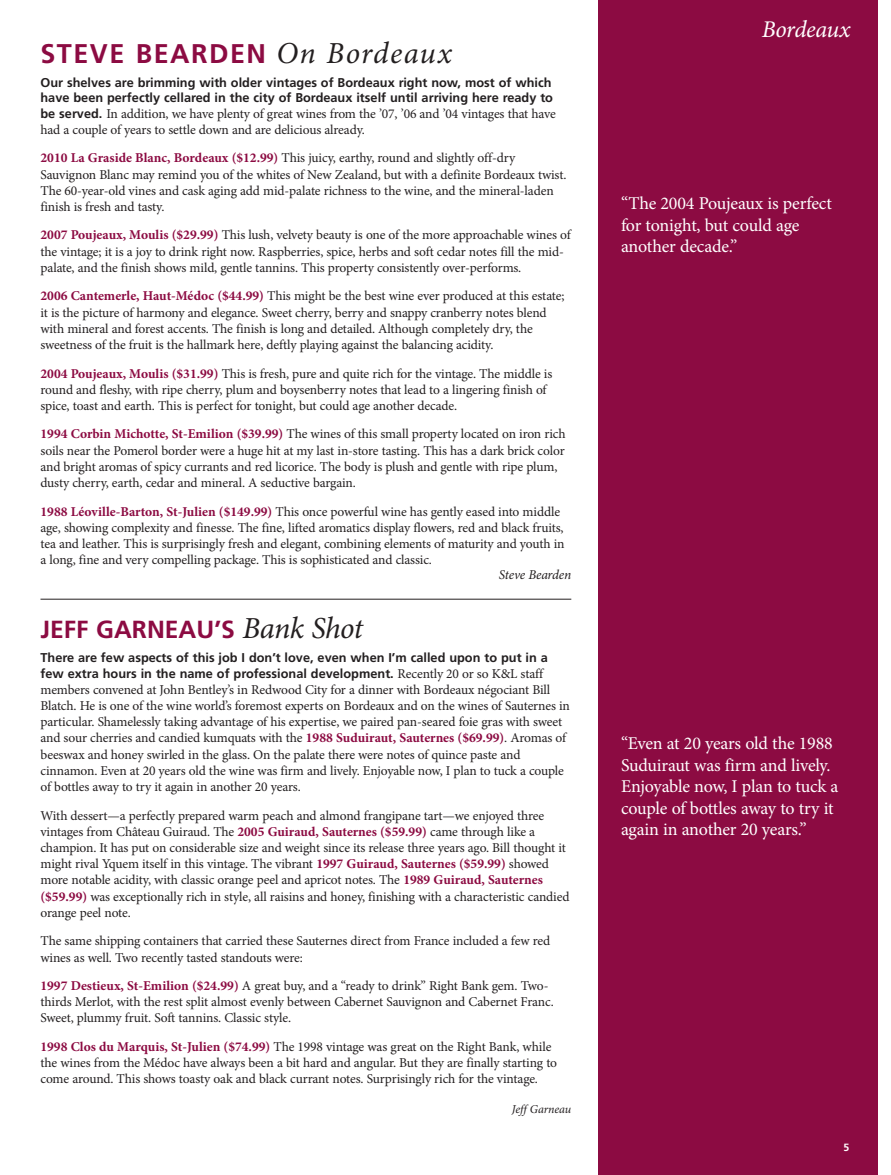
<style>
.page{position:relative;width:891px;height:1175px;background:#fff}
.page>*{position:absolute;margin:0;border:0;box-sizing:border-box;transform-origin:0 0}
.t1{font:700 27px "Frutiger LT Std";letter-spacing:.055em;color:#8c0b42}
.t2{font:700 24.75px "Frutiger LT Std";color:#8c0b42}
.t3{font:italic 24px "Minion Pro";letter-spacing:-.015em;color:#fff}
.t4{font:18px/21.6px "Minion Pro";letter-spacing:-.015em;color:#fff}
.t5{font:13.5px/16.2px "Minion Pro";letter-spacing:-.01em;color:#231f20}
.t6{font:italic 13.5px "Minion Pro";letter-spacing:-.015em;color:#231f20}
.t7{font:700 12.75px/15.3px "Frutiger LT Std";color:#231f20}
.t8{font:italic 12px "Minion Pro";letter-spacing:-.005em;color:#231f20}
.t9{font:700 10.5px "Frutiger LT Std";color:#fff}
.s1{font-family:"Minion Pro";font-weight:400;font-style:italic;font-size:30.6px;color:#231f20}
.s2{font-family:"Frutiger LT Std";font-weight:700;font-size:12.75px}
.s3{font-weight:700;color:#8c0b42}
.s4{font-family:"Minion Pro";font-weight:400;font-size:13.5px}
</style>
<div class="page">
<div style="left:598px;top:0;width:280px;height:1174px;background:#8c0b42"></div>
<hr style="left:40px;top:599px;width:531px;height:1px;background:#231f20">
<h1 class="t1" style="left:40px;top:42px;width:413px">STEVE BEARDEN <span class="s1">On Bordeaux</span></h1>
<p class="t7" style="left:40px;top:76px;width:514px">Our shelves are brimming with older vintages of Bordeaux right now, most of which have been perfectly cellared in the city of Bordeaux itself until arriving here ready to</p>
<p class="t5" style="left:40px;top:106px;width:517px"><span class="s2">be served.</span> In addition, we have plenty of great wines from the ’07, ’06 and ’04 vintages that have had a couple of years to settle down and are delicious already.</p>
<p class="t5" style="left:41px;top:151px;width:527px"><span class="s3">2010 La Graside Blanc, Bordeaux ($12.99)</span> This juicy, earthy, round and slightly off-dry Sauvignon Blanc may remind you of the whites of New Zealand, but with a definite Bordeaux twist.<br>The 60-year-old vines and cask aging add mid-palate richness to the wine, and the mineral-laden finish is fresh and tasty.</p>
<p class="t5" style="left:41px;top:228px;width:532px"><span class="s3">2007 Poujeaux, Moulis ($29.99)</span> This lush, velvety beauty is one of the more approachable wines of the vintage; it is a joy to drink right now. Raspberries, spice, herbs and soft cedar notes fill the mid&shy;palate, and the finish shows mild, gentle tannins. This property consistently over-performs.</p>
<p class="t5" style="left:41px;top:289px;width:526px"><span class="s3">2006 Cantemerle, Haut-Médoc ($44.99)</span> This might be the best wine ever produced at this estate; it is the picture of harmony and elegance. Sweet cherry, berry and snappy cranberry notes blend with mineral and forest accents. The finish is long and detailed. Although completely dry, the sweetness of the fruit is the hallmark here, deftly playing against the balancing acidity.</p>
<p class="t5" style="left:41px;top:366px;width:513px"><span class="s3">2004 Poujeaux, Moulis ($31.99)</span> This is fresh, pure and quite rich for the vintage. The middle is round and fleshy, with ripe cherry, plum and boysenberry notes that lead to a lingering finish of spice, toast and earth. This is perfect for tonight, but could age another decade.</p>
<p class="t5" style="left:41px;top:427px;width:527px"><span class="s3">1994 Corbin Michotte, St-Emilion ($39.99)</span> The wines of this small property located on iron rich soils near the Pomerol border were a huge hit at my last in-store tasting. This has a dark brick color and bright aromas of spicy currants and red licorice. The body is plush and gentle with ripe plum, dusty cherry, earth, cedar and mineral. A seductive bargain.</p>
<p class="t5" style="left:41px;top:504px;width:526px"><span class="s3">1988 Léoville-Barton, St-Julien ($149.99)</span> This once powerful wine has gently eased into middle age, showing complexity and finesse. The fine, lifted aromatics display flowers, red and black fruits, tea and leather. This is surprisingly fresh and elegant, combining elements of maturity and youth in a long, fine and very compelling package. This is sophisticated and classic.</p>
<p class="t6" style="left:499px;top:569px;width:74px">Steve Bearden</p>
<h2 class="t2" style="left:40px;top:619px;width:324px">JEFF GARNEAU’S <span class="s1">Bank Shot</span></h2>
<p class="t7" style="left:40px;top:651px;width:509px">There are few aspects of this job I don’t love, even when I’m called upon to put in a few extra hours in the name of professional development. <span class="s4">Recently 20 or so K&amp;L staff</span></p>
<p class="t5" style="left:40px;top:682px;width:531px">members convened at John Bentley’s in Redwood City for a dinner with Bordeaux négociant Bill Blatch. He is one of the wine world’s foremost experts on Bordeaux and on the wines of Sauternes in particular. Shamelessly taking advantage of his expertise, we paired pan-seared foie gras with sweet and sour cherries and candied kumquats with the <span class="s3">1988 Suduiraut, Sauternes ($69.99)</span>. Aromas of beeswax and honey swirled in the glass. On the palate there were notes of quince paste and cinnamon. Even at 20 years old the wine was firm and lively. Enjoyable now, I plan to tuck a couple of bottles away to try it again in another 20 years.</p>
<p class="t5" style="left:40px;top:808px;width:531px">With dessert—a perfectly prepared warm peach and almond frangipane tart—we enjoyed three vintages from Château Guiraud. The <span class="s3">2005 Guiraud, Sauternes ($59.99)</span> came through like a champion. It has put on considerable size and weight since its release three years ago. Bill thought it might rival Yquem itself in this vintage. The vibrant <span class="s3">1997 Guiraud, Sauternes ($59.99)</span> showed more notable acidity, with classic orange peel and apricot notes. The <span class="s3">1989 Guiraud, Sauternes ($59.99)</span> was exceptionally rich in style, all raisins and honey, finishing with a characteristic candied orange peel note.</p>
<p class="t5" style="left:40px;top:934px;width:511px">The same shipping containers that carried these Sauternes direct from France included a few red wines as well. Two recently tasted standouts were:</p>
<p class="t5" style="left:40px;top:978px;width:515px"><span class="s3">1997 Destieux, St-Emilion ($24.99)</span> A great buy, and a “ready to drink” Right Bank gem. Two&shy;thirds Merlot, with the rest split almost evenly between Cabernet Sauvignon and Cabernet Franc.<br>Sweet, plummy fruit. Soft tannins. Classic style.</p>
<p class="t5" style="left:40px;top:1039px;width:518px"><span class="s3">1998 Clos du Marquis, St-Julien ($74.99)</span> The 1998 vintage was great on the Right Bank, while the wines from the Médoc have always been a bit hard and angular. But they are finally starting to come around. This shows toasty oak and black currant notes. Surprisingly rich for the vintage.</p>
<p class="t8" style="left:512px;top:1104px;width:61px">Jeff Garneau</p>
<h3 class="t3" style="left:762px;top:20px;width:90px">Bordeaux</h3>
<h3 class="t4" style="left:621px;top:194px;width:212px">“The 2004 Poujeaux is perfect for tonight, but could age another decade.”</h3>
<h3 class="t4" style="left:621px;top:734px;width:219px">“Even at 20 years old the 1988<br>Suduiraut was firm and lively.<br>Enjoyable now, I plan to tuck a couple of bottles away to try it again in another 20 years.”</h3>
<p class="t9" style="left:844px;top:1142px;width:7px">5</p>
</div>
